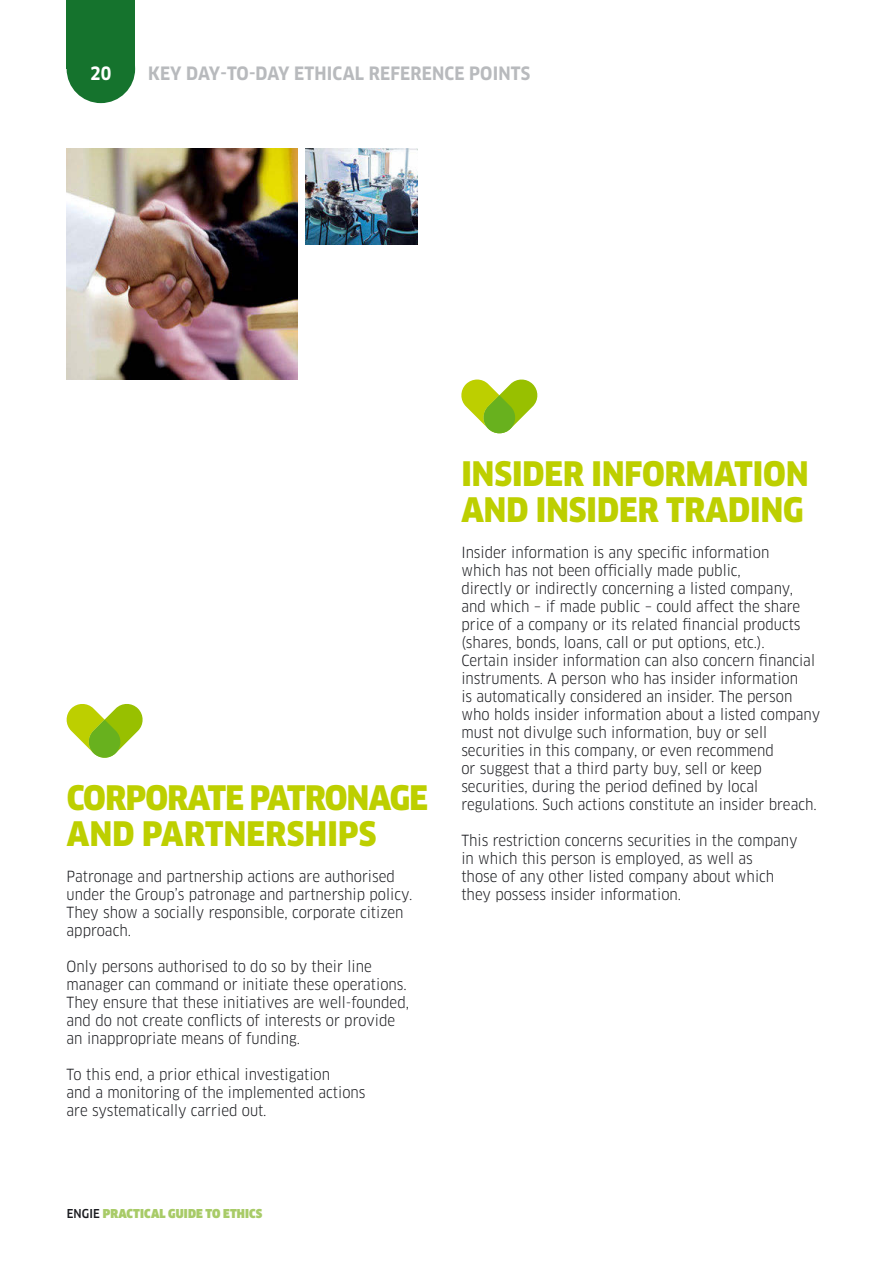
<style>
.page{position:relative;width:893px;height:1263px;background:#fff}
.page>*{position:absolute;margin:0;border:0;box-sizing:border-box;transform-origin:0 0}
.t1{font:900 condensed 33px/36px "Clan OT";color:#bdcf00}
.t2{font:900 condensed 33px/36px "Clan OT";letter-spacing:-.02em;color:#bdcf00}
.t3{font:700 condensed 18px "Clan OT";letter-spacing:.01em;color:#b8babd}
.t4{font:700 condensed 18px "Clan OT";color:#fff}
.t5{font:condensed 15px/18px "Clan OT";color:#1b1c20}
.t6{font:900 condensed 12px "Clan OT";letter-spacing:.01em;color:#a8cb68}
.s1{font-weight:500;color:#1b1c20}
</style>
<div class="page">
<div style="left:67px;top:0;width:68px;height:69px;background:#15732d"></div>
<div style="left:67px;top:35px;width:68px;height:68px;background:#15732d;border-radius:50%"></div>
<svg style="left:66px;top:704px;width:77px;height:54px"></svg>
<svg style="left:461px;top:379px;width:77px;height:55px"></svg>
<img style="left:67px;top:149px;width:230px;height:230px">
<img style="left:306px;top:149px;width:111px;height:96px">
<p class="t4" style="left:90px;top:63px;width:23px">20</p>
<p class="t3" style="left:148px;top:63px;width:384px">KEY DAY-TO-DAY ETHICAL REFERENCE POINTS</p>
<h1 class="t2" style="left:67px;top:780px;width:363px">CORPORATE PATRONAGE<br>AND PARTNERSHIPS</h1>
<p class="t5" style="left:67px;top:867px;width:347px">Patronage and partnership actions are authorised under the Group’s patronage and partnership policy.<br>They show a socially responsible, corporate citizen approach.</p>
<p class="t5" style="left:67px;top:957px;width:344px">Only persons authorised to do so by their line manager can command or initiate these operations.<br>They ensure that these initiatives are well-founded, and do not create conflicts of interests or provide an inappropriate means of funding.</p>
<p class="t5" style="left:67px;top:1065px;width:300px">To this end, a prior ethical investigation<br>and a monitoring of the implemented actions are systematically carried out.</p>
<h1 class="t1" style="left:461px;top:456px;width:349px">INSIDER INFORMATION<br>AND INSIDER TRADING</h1>
<p class="t5" style="left:461px;top:543px;width:360px">Insider information is any specific information<br>which has not been officially made public,<br>directly or indirectly concerning a listed company, and which – if made public – could affect the share price of a company or its related financial products (shares, bonds, loans, call or put options, etc.).<br>Certain insider information can also concern financial instruments. A person who has insider information<br>is automatically considered an insider. The person who holds insider information about a listed company must not divulge such information, buy or sell securities in this company, or even recommend<br>or suggest that a third party buy, sell or keep securities, during the period defined by local regulations. Such actions constitute an insider breach.</p>
<p class="t5" style="left:461px;top:831px;width:338px">This restriction concerns securities in the company in which this person is employed, as well as<br>those of any other listed company about which they possess insider information.</p>
<p class="t6" style="left:67px;top:1207px;width:197px"><span class="s1">ENGIE</span> PRACTICAL GUIDE TO ETHICS</p>
</div>
